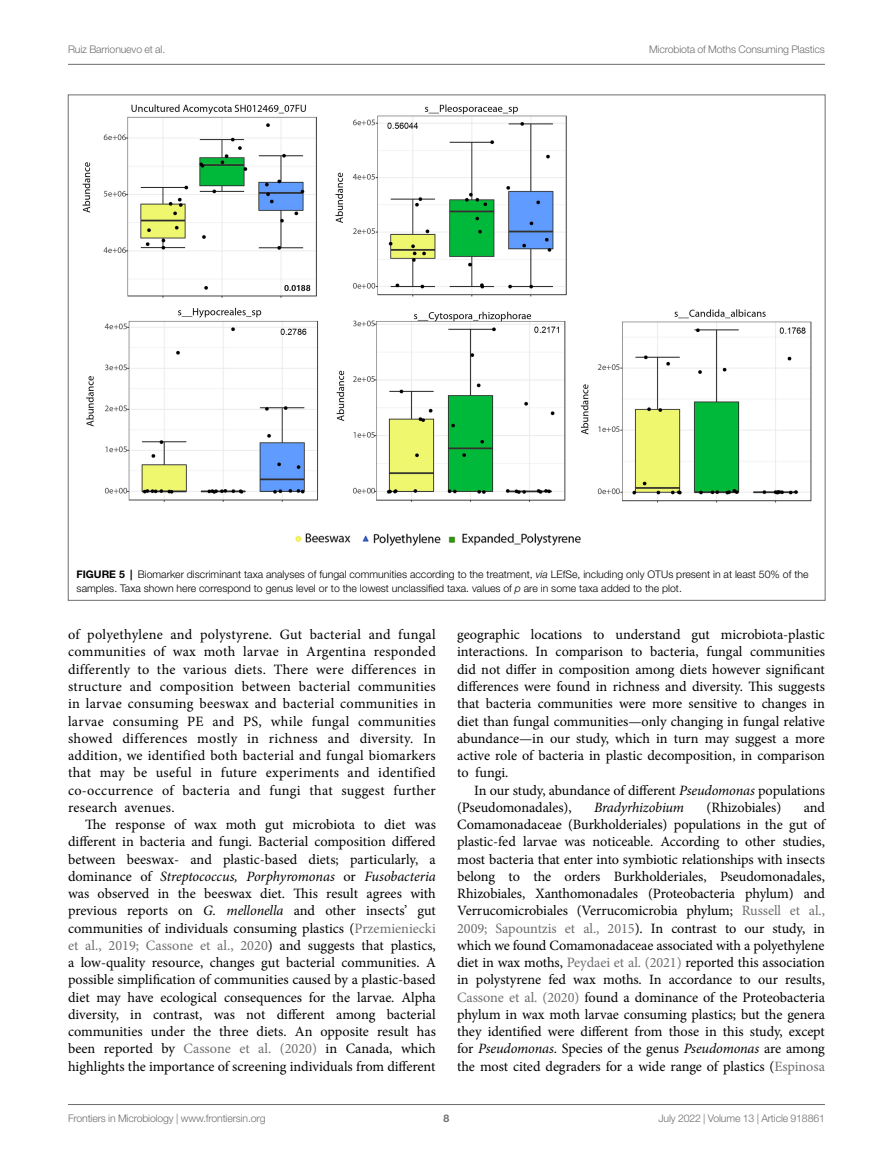
<style>
.page{position:relative;width:893px;height:1170px;background:#fff}
.page>*{position:absolute;margin:0;border:0;box-sizing:border-box;transform-origin:0 0}
.TEXT{font:14.25px/17.2px "Minion Pro";letter-spacing:-.005em;color:#000;text-align:justify}
.TEXT_FLUSH{font:14.25px/17.2px "Minion Pro";letter-spacing:.02em;color:#000;text-align:justify}
.TEXT-2{font:italic 14.25px "Minion Pro";letter-spacing:-.02em;color:#000}
.FIG_LEG{font:300 10.5px/14.2px "Helvetica Neue LT Std";color:#000}
.t1{font:300 10.5px "Helvetica Neue LT Std";letter-spacing:-.015em;color:#6d6e71}
.t2{font:700 10.5px "Helvetica Neue LT Std";color:#6d6e71}
.s1{font-weight:700}
.s2{font-style:italic}
.s3{color:#6d6e71}
</style>
<div class="page">
<hr style="left:68px;top:64px;width:757px;height:1px;background:#6d6e71">
<hr style="left:68px;top:1104px;width:757px;height:1px;background:#6d6e71">
<img style="left:82px;top:104px;width:730px;height:442px">
<p class="t1" style="left:68px;top:42px;width:99px">Ruiz Barrionuevo et al.</p>
<p class="t1" style="left:649px;top:42px;width:177px">Microbiota of Moths Consuming Plastics</p>
<p class="FIG_LEG" style="left:77px;top:566px;width:733px"><span class="s1">FIGURE 5 |</span> Biomarker discriminant taxa analyses of fungal communities according to the treatment, <span class="s2">via</span> LEfSe, including only OTUs present in at least 50% of the samples. Taxa shown here correspond to genus level or to the lowest unclassified taxa. values of <span class="s2">p</span> are in some taxa added to the plot.</p>
<p class="TEXT_FLUSH" style="left:68px;top:626px;width:369px">of polyethylene and polystyrene. Gut bacterial and fungal communities of wax moth larvae in Argentina responded differently to the various diets. There were differences in structure and composition between bacterial communities in larvae consuming beeswax and bacterial communities in larvae consuming PE and PS, while fungal communities showed differences mostly in richness and diversity. In addition, we identified both bacterial and fungal biomarkers that may be useful in future experiments and identified co-occurrence of bacteria and fungi that suggest further research avenues.</p>
<p class="TEXT" style="left:68px;top:815px;width:369px;text-indent:17px">The response of wax moth gut microbiota to diet was different in bacteria and fungi. Bacterial composition differed between beeswax- and plastic-based diets; particularly, a dominance of <span class="s2">Streptococcus, Porphyromonas</span> or <span class="s2">Fusobacteria </span>was observed in the beeswax diet. This result agrees with previous reports on <span class="s2">G. mellonella</span> and other insects’ gut communities of individuals consuming plastics (<span class="s3">Przemieniecki et al., 2019; Cassone et al., 2020</span>) and suggests that plastics, a low-quality resource, changes gut bacterial communities. A possible simplification of communities caused by a plastic-based diet may have ecological consequences for the larvae. Alpha diversity, in contrast, was not different among bacterial communities under the three diets. An opposite result has been reported by <span class="s3">Cassone et al. (2020)</span> in Canada, which highlights the importance of screening individuals from different</p>
<p class="TEXT" style="left:457px;top:626px;width:369px">geographic locations to understand gut microbiota-plastic interactions. In comparison to bacteria, fungal communities did not differ in composition among diets however significant differences were found in richness and diversity. This suggests that bacteria communities were more sensitive to changes in diet than fungal communities—only changing in fungal relative abundance—in our study, which in turn may suggest a more active role of bacteria in plastic decomposition, in comparison to fungi.</p>
<p class="TEXT" style="left:457px;top:781px;width:369px;text-indent:17px">In our study, abundance of different <span class="s2">Pseudomonas</span> populations (Pseudomonadales),</p>
<p class="TEXT" style="left:457px;top:798px;width:369px;text-indent:347px">and Comamonadaceae (Burkholderiales) populations in the gut of plastic-fed larvae was noticeable. According to other studies, most bacteria that enter into symbiotic relationships with insects belong to the orders Burkholderiales, Pseudomonadales, Rhizobiales, Xanthomonadales (Proteobacteria phylum) and Verrucomicrobiales (Verrucomicrobia phylum; <span class="s3">Russell et al., 2009; Sapountzis et al., 2015</span>). In contrast to our study, in which we found Comamonadaceae associated with a polyethylene diet in wax moths, <span class="s3">Peydaei et al. (2021)</span> reported this association in polystyrene fed wax moths. In accordance to our results, <span class="s3">Cassone et al. (2020)</span> found a dominance of the Proteobacteria phylum in wax moth larvae consuming plastics; but the genera they identified were different from those in this study, except for <span class="s2">Pseudomonas</span>. Species of the genus <span class="s2">Pseudomonas</span> are among the most cited degraders for a wide range of plastics (<span class="s3">Espinosa</span></p>
<p class="TEXT-2" style="left:594px;top:797px;width:92px">Bradyrhizobium</p>
<p class="TEXT" style="left:706px;top:798px;width:76px">(Rhizobiales)</p>
<p class="t1" style="left:68px;top:1111px;width:199px">Frontiers in Microbiology | www.frontiersin.org</p>
<p class="t2" style="left:444px;top:1111px;width:7px">8</p>
<p class="t1" style="left:658px;top:1111px;width:168px">July 2022 | Volume 13 | Article 918861</p>
</div>
